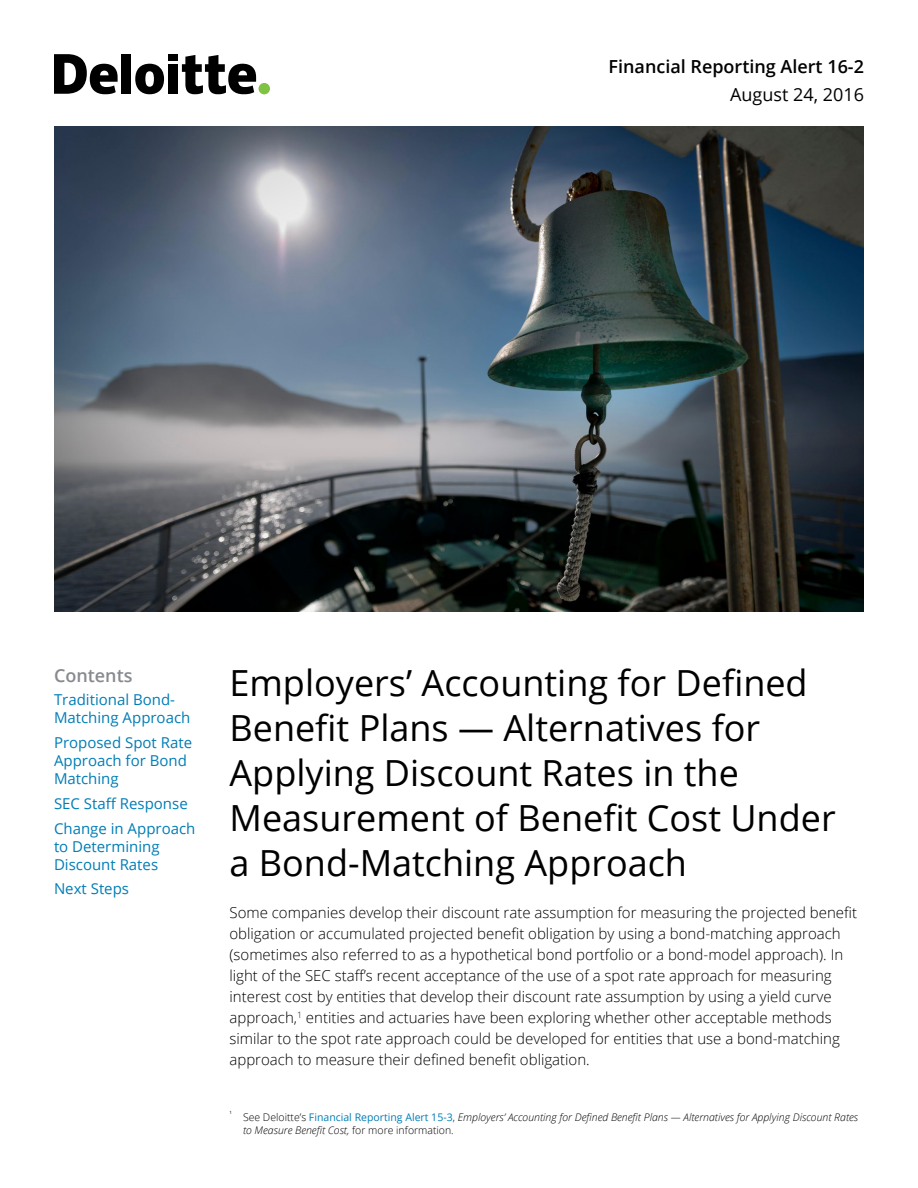
<style>
.page{position:relative;width:918px;height:1188px;background:#fff}
.page>*{position:absolute;margin:0;border:0;box-sizing:border-box;transform-origin:0 0}
.t1{font:36px/45px "Open Sans";color:#000}
.t2{font:600 18px "Open Sans";color:#000}
.t3{font:18px "Open Sans";color:#000}
.t4{font:600 18px "Open Sans";color:#878a8f}
.t5{font:300 15px/21px "Open Sans";color:#000}
.t6{font:15px/18px "Open Sans";color:#007db6}
.t7{font:italic 300 10.5px/13.5px "Open Sans";color:#000}
.t8{font:4.35px "Open Sans";color:#000}
.s1{font-style:normal}
.s2{font-weight:400;font-style:normal;color:#007db6}
</style>
<div class="page">
<div style="left:259px;top:83px;width:11px;height:11px;background:#80c342;border-radius:50%"></div>
<div style="left:121px;top:54px;width:10px;height:40px;background:#000"></div>
<svg style="left:135px;top:64px;width:29px;height:30px"></svg>
<div style="left:168px;top:64px;width:10px;height:30px;background:#000"></div>
<div style="left:168px;top:54px;width:10px;height:7px;background:#000"></div>
<svg style="left:182px;top:55px;width:74px;height:39px"></svg>
<svg style="left:54px;top:54px;width:64px;height:40px"></svg>
<img style="left:54px;top:126px;width:810px;height:486px">
<p class="t2" style="left:609px;top:54px;width:257px">Financial Reporting Alert 16-2</p>
<p class="t3" style="left:730px;top:82px;width:135px">August 24, 2016</p>
<p class="t4" style="left:54px;top:663px;width:80px">Contents</p>
<p class="t6" style="left:54px;top:691px;width:138px">Traditional Bond-<br>Matching Approach</p>
<p class="t6" style="left:54px;top:733px;width:140px">Proposed Spot Rate<br>Approach for Bond<br>Matching</p>
<p class="t6" style="left:54px;top:791px;width:143px;line-height:24.8px">SEC Staff Response<br>Change in Approach</p>
<p class="t6" style="left:54px;top:837px;width:107px">to Determining<br>Discount Rates</p>
<p class="t6" style="left:54px;top:880px;width:77px">Next Steps</p>
<h1 class="t1" style="left:230px;top:659px;width:608px">Employers’ Accounting for Defined<br>Benefit Plans — Alternatives for<br>Applying Discount Rates in the<br>Measurement of Benefit Cost Under a Bond-Matching Approach</h1>
<p class="t5" style="left:229px;top:901px;width:629px">Some companies develop their discount rate assumption for measuring the projected benefit obligation or accumulated projected benefit obligation by using a bond-matching approach (sometimes also referred to as a hypothetical bond portfolio or a bond-model approach). In light of the SEC staff’s recent acceptance of the use of a spot rate approach for measuring interest cost by entities that develop their discount rate assumption by using a yield curve approach,<sup>1</sup> entities and actuaries have been exploring whether other acceptable methods similar to the spot rate approach could be developed for entities that use a bond-matching approach to measure their defined benefit obligation.</p>
<p class="t8" style="left:230px;top:1109px;width:4px">1</p>
<p class="t7" style="left:243px;top:1110px;width:617px"><span class="s1">See Deloitte’s</span> <span class="s2">Financial Reporting Alert 15-3</span><span class="s1">,</span> Employers’ Accounting for Defined Benefit Plans — Alternatives for Applying Discount Rates to Measure Benefit Cost, <span class="s1">for more information.</span></p>
</div>
